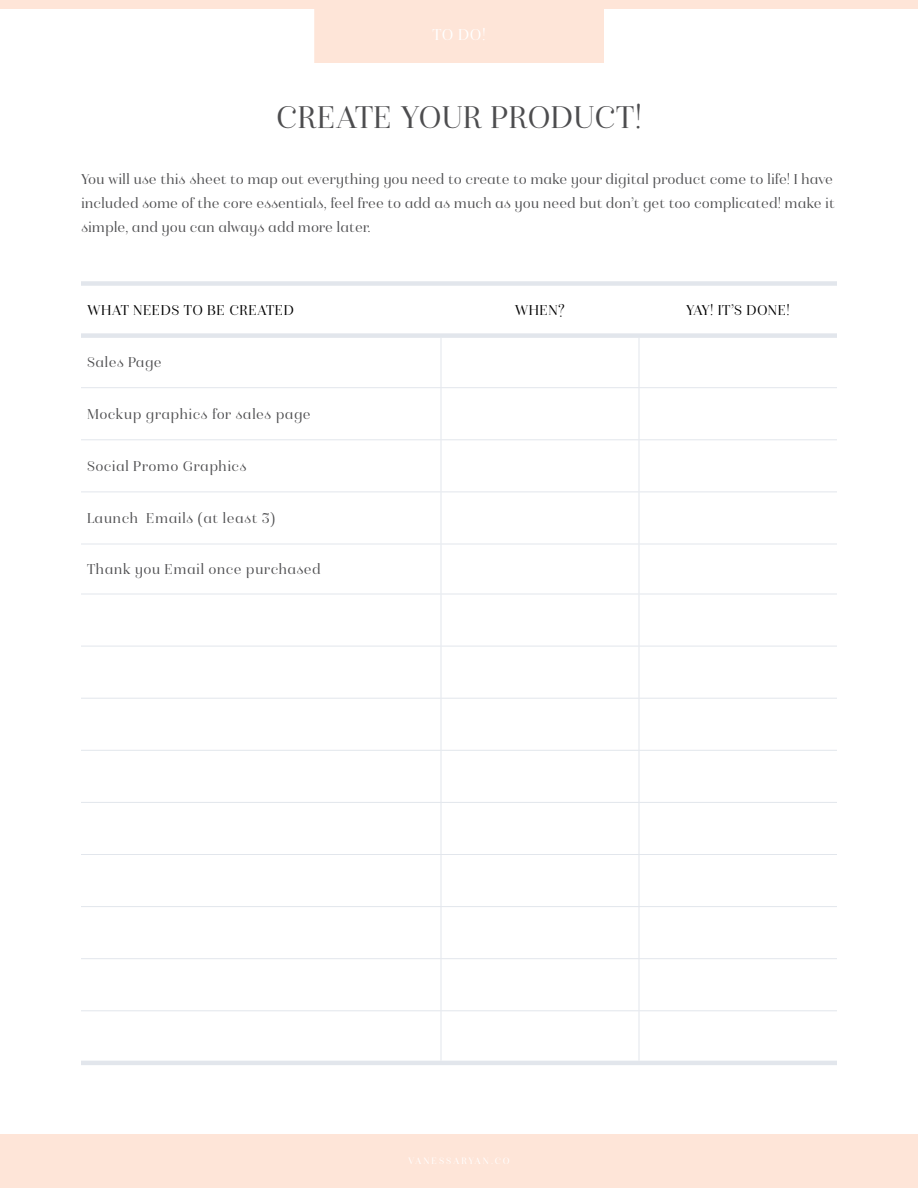
<style>
.page{position:relative;width:918px;height:1188px;background:#fff}
.page>*{position:absolute;margin:0;border:0;box-sizing:border-box;transform-origin:0 0}
.t1{font:300 33px "Isabel";color:#4d4d4f}
.t2{font:300 16.5px "Isabel";color:#fff}
.t3{font:300 15px/24px "Isabel";letter-spacing:.015em;color:#4d4d4f;text-align:justify}
.t4{font:300 15px "Isabel";letter-spacing:.025em;color:#000}
.t5{font:300 9.75px "Isabel";letter-spacing:.2em;color:#fff}
</style>
<div class="page">
<hr style="left:639px;top:1061px;width:198px;height:4px;background:#e2e6ec">
<hr style="left:639px;top:338px;width:1px;height:49px;background:#e2e6ec">
<hr style="left:639px;top:388px;width:1px;height:51px;background:#e2e6ec">
<hr style="left:639px;top:440px;width:1px;height:52px;background:#e2e6ec">
<hr style="left:639px;top:492px;width:1px;height:52px;background:#e2e6ec">
<hr style="left:639px;top:544px;width:1px;height:50px;background:#e2e6ec">
<hr style="left:639px;top:594px;width:1px;height:52px;background:#e2e6ec">
<hr style="left:639px;top:646px;width:1px;height:52px;background:#e2e6ec">
<hr style="left:639px;top:699px;width:1px;height:51px;background:#e2e6ec">
<hr style="left:639px;top:751px;width:1px;height:51px;background:#e2e6ec">
<hr style="left:639px;top:803px;width:1px;height:51px;background:#e2e6ec">
<hr style="left:639px;top:855px;width:1px;height:51px;background:#e2e6ec">
<hr style="left:639px;top:907px;width:1px;height:51px;background:#e2e6ec">
<hr style="left:639px;top:959px;width:1px;height:51px;background:#e2e6ec">
<hr style="left:639px;top:1011px;width:1px;height:50px;background:#e2e6ec">
<hr style="left:441px;top:1061px;width:198px;height:4px;background:#e2e6ec">
<hr style="left:441px;top:338px;width:1px;height:49px;background:#e2e6ec">
<hr style="left:441px;top:388px;width:1px;height:51px;background:#e2e6ec">
<hr style="left:441px;top:440px;width:1px;height:52px;background:#e2e6ec">
<hr style="left:441px;top:492px;width:1px;height:52px;background:#e2e6ec">
<hr style="left:441px;top:544px;width:1px;height:50px;background:#e2e6ec">
<hr style="left:441px;top:594px;width:1px;height:52px;background:#e2e6ec">
<hr style="left:441px;top:646px;width:1px;height:52px;background:#e2e6ec">
<hr style="left:441px;top:699px;width:1px;height:51px;background:#e2e6ec">
<hr style="left:441px;top:751px;width:1px;height:51px;background:#e2e6ec">
<hr style="left:441px;top:803px;width:1px;height:51px;background:#e2e6ec">
<hr style="left:441px;top:855px;width:1px;height:51px;background:#e2e6ec">
<hr style="left:441px;top:907px;width:1px;height:51px;background:#e2e6ec">
<hr style="left:441px;top:959px;width:1px;height:51px;background:#e2e6ec">
<hr style="left:441px;top:1011px;width:1px;height:50px;background:#e2e6ec">
<hr style="left:81px;top:1061px;width:360px;height:4px;background:#e2e6ec">
<div style="left:81px;top:281px;width:360px;height:5px;background:#e2e6ec"></div>
<div style="left:441px;top:281px;width:198px;height:5px;background:#e2e6ec"></div>
<div style="left:639px;top:281px;width:198px;height:5px;background:#e2e6ec"></div>
<div style="left:81px;top:333px;width:360px;height:5px;background:#e2e6ec"></div>
<div style="left:441px;top:333px;width:198px;height:5px;background:#e2e6ec"></div>
<div style="left:639px;top:333px;width:198px;height:5px;background:#e2e6ec"></div>
<hr style="left:81px;top:387px;width:360px;height:1px;background:#e2e6ec">
<hr style="left:441px;top:387px;width:198px;height:1px;background:#e2e6ec">
<hr style="left:639px;top:387px;width:198px;height:1px;background:#e2e6ec">
<hr style="left:81px;top:750px;width:360px;height:1px;background:#e2e6ec">
<hr style="left:441px;top:750px;width:198px;height:1px;background:#e2e6ec">
<hr style="left:639px;top:750px;width:198px;height:1px;background:#e2e6ec">
<hr style="left:81px;top:1010px;width:360px;height:1px;background:#e2e6ec">
<hr style="left:441px;top:1010px;width:198px;height:1px;background:#e2e6ec">
<hr style="left:639px;top:1010px;width:198px;height:1px;background:#e2e6ec">
<hr style="left:81px;top:698px;width:360px;height:1px;background:#e2e6ec">
<hr style="left:441px;top:698px;width:198px;height:1px;background:#e2e6ec">
<hr style="left:639px;top:698px;width:198px;height:1px;background:#e2e6ec">
<hr style="left:81px;top:646px;width:360px;height:1px;background:#e2e6ec">
<hr style="left:441px;top:646px;width:198px;height:1px;background:#e2e6ec">
<hr style="left:639px;top:646px;width:198px;height:1px;background:#e2e6ec">
<hr style="left:81px;top:544px;width:360px;height:1px;background:#e2e6ec">
<hr style="left:441px;top:544px;width:198px;height:1px;background:#e2e6ec">
<hr style="left:639px;top:544px;width:198px;height:1px;background:#e2e6ec">
<hr style="left:81px;top:594px;width:360px;height:1px;background:#e2e6ec">
<hr style="left:441px;top:594px;width:198px;height:1px;background:#e2e6ec">
<hr style="left:639px;top:594px;width:198px;height:1px;background:#e2e6ec">
<hr style="left:81px;top:439px;width:360px;height:1px;background:#e2e6ec">
<hr style="left:441px;top:439px;width:198px;height:1px;background:#e2e6ec">
<hr style="left:639px;top:439px;width:198px;height:1px;background:#e2e6ec">
<hr style="left:81px;top:492px;width:360px;height:1px;background:#e2e6ec">
<hr style="left:441px;top:492px;width:198px;height:1px;background:#e2e6ec">
<hr style="left:639px;top:492px;width:198px;height:1px;background:#e2e6ec">
<hr style="left:81px;top:802px;width:360px;height:1px;background:#e2e6ec">
<hr style="left:441px;top:802px;width:198px;height:1px;background:#e2e6ec">
<hr style="left:639px;top:802px;width:198px;height:1px;background:#e2e6ec">
<hr style="left:81px;top:854px;width:360px;height:1px;background:#e2e6ec">
<hr style="left:441px;top:854px;width:198px;height:1px;background:#e2e6ec">
<hr style="left:639px;top:854px;width:198px;height:1px;background:#e2e6ec">
<hr style="left:81px;top:906px;width:360px;height:1px;background:#e2e6ec">
<hr style="left:441px;top:906px;width:198px;height:1px;background:#e2e6ec">
<hr style="left:639px;top:906px;width:198px;height:1px;background:#e2e6ec">
<hr style="left:81px;top:958px;width:360px;height:1px;background:#e2e6ec">
<hr style="left:441px;top:958px;width:198px;height:1px;background:#e2e6ec">
<hr style="left:639px;top:958px;width:198px;height:1px;background:#e2e6ec">
<div style="left:315px;top:0;width:288px;height:62px;background:#fee5d8"></div>
<div style="left:314px;top:0;width:290px;height:63px;border:2px solid #fee5d8"></div>
<div style="left:0;top:0;width:918px;height:9px;background:#fee5d8"></div>
<div style="left:0;top:1135px;width:918px;height:53px;background:#fee5d8"></div>
<p class="t2" style="left:432px;top:24px;width:55px">TO DO!</p>
<h1 class="t1" style="left:276px;top:96px;width:367px">CREATE YOUR PRODUCT!</h1>
<p class="t3" style="left:81px;top:167px;width:755px">You will use this sheet to map out everything you need to create to make your digital product come to life! I have included some of the core essentials, feel free to add as much as you need but don’t get too complicated! make it simple, and you can always add more later.</p>
<p class="t4" style="left:87px;top:301px;width:208px">WHAT NEEDS TO BE CREATED</p>
<p class="t4" style="left:515px;top:301px;width:52px">WHEN?</p>
<p class="t4" style="left:686px;top:301px;width:105px">YAY! IT’S DONE!</p>
<p class="t3" style="left:87px;top:350px;width:76px">Sales Page</p>
<p class="t3" style="left:87px;top:402px;width:225px">Mockup graphics for sales page</p>
<p class="t3" style="left:87px;top:454px;width:161px">Social Promo Graphics</p>
<p class="t3" style="left:87px;top:506px;width:190px">Launch Emails (at least 3)</p>
<p class="t3" style="left:87px;top:558px;width:235px">Thank you Email once purchased</p>
<p class="t5" style="left:408px;top:1154px;width:103px">VANESSARYAN.CO</p>
</div>
